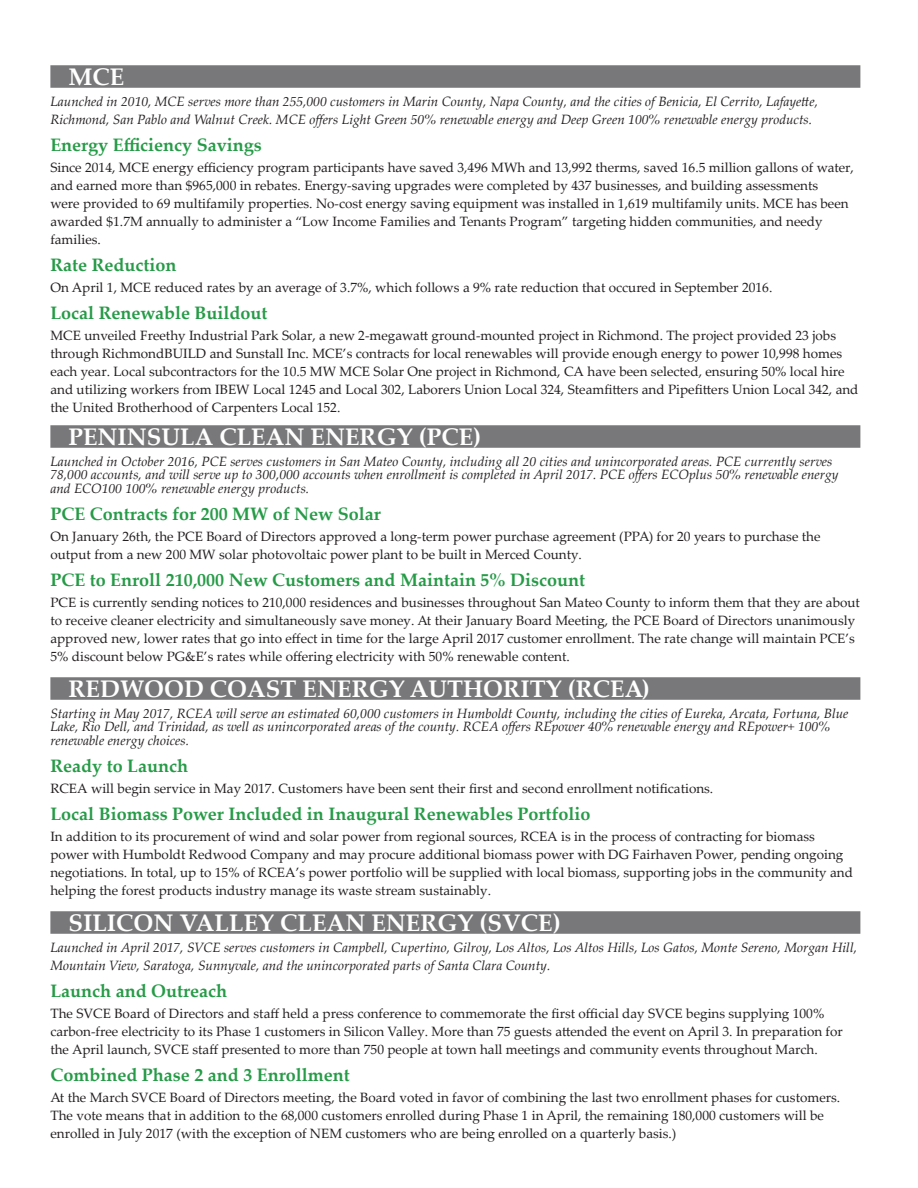
<style>
.page{position:relative;width:918px;height:1188px;background:#fff}
.page>*{position:absolute;margin:0;border:0;box-sizing:border-box;transform-origin:0 0}
.Heading_1{font:700 24px "Palatino Linotype";color:#fff}
.H1a{font:700 18px "Palatino Linotype";color:#269b47}
.Copy{font:13.5px/18px "Palatino Linotype";color:#231f20}
.Heading_1-2{font:italic 13.5px/13.5px "Palatino Linotype";color:#231f20}
.H1a-2{font:13.5px/18px "Palatino Linotype";color:#231f20}
</style>
<div class="page">
<div style="left:50px;top:65px;width:810px;height:23px;background:#787779"></div>
<div style="left:50px;top:425px;width:810px;height:23px;background:#787779"></div>
<div style="left:50px;top:677px;width:810px;height:23px;background:#787779"></div>
<div style="left:50px;top:911px;width:810px;height:23px;background:#787779"></div>
<p class="Heading_1" style="left:68px;top:60px;width:57px">MCE</p>
<p class="Heading_1-2" style="left:50px;top:92px;width:769px;line-height:18px">Launched in 2010, MCE serves more than 255,000 customers in Marin County, Napa County, and the cities of Benicia, El Cerrito, Lafayette,<br>Richmond, San Pablo and Walnut Creek. MCE offers Light Green 50% renewable energy and Deep Green 100% renewable energy products.</p>
<p class="H1a" style="left:50px;top:132px;width:213px">Energy Efficiency Savings</p>
<p class="Copy" style="left:50px;top:158px;width:805px">Since 2014, MCE energy efficiency program participants have saved 3,496 MWh and 13,992 therms, saved 16.5 million gallons of water, and earned more than $965,000 in rebates. Energy-saving upgrades were completed by 437 businesses, and building assessments<br>were provided to 69 multifamily properties. No-cost energy saving equipment was installed in 1,619 multifamily units. MCE has been awarded $1.7M annually to administer a “Low Income Families and Tenants Program” targeting hidden communities, and needy families.</p>
<p class="H1a" style="left:50px;top:252px;width:128px">Rate Reduction</p>
<p class="Copy" style="left:50px;top:278px;width:723px">On April 1, MCE reduced rates by an average of 3.7%, which follows a 9% rate reduction that occured in September 2016.</p>
<p class="H1a" style="left:50px;top:300px;width:219px">Local Renewable Buildout</p>
<p class="H1a-2" style="left:50px;top:326px;width:810px">MCE unveiled Freethy Industrial Park Solar, a new 2-megawatt ground-mounted project in Richmond. The project provided 23 jobs through RichmondBUILD and Sunstall Inc. MCE’s contracts for local renewables will provide enough energy to power 10,998 homes each year. Local subcontractors for the 10.5 MW MCE Solar One project in Richmond, CA have been selected, ensuring 50% local hire and utilizing workers from IBEW Local 1245 and Local 302, Laborers Union Local 324, Steamfitters and Pipefitters Union Local 342, and the United Brotherhood of Carpenters Local 152.</p>
<p class="Heading_1" style="left:68px;top:420px;width:414px">PENINSULA CLEAN ENERGY (PCE)</p>
<p class="Heading_1-2" style="left:50px;top:454px;width:790px">Launched in October 2016, PCE serves customers in San Mateo County, including all 20 cities and unincorporated areas. PCE currently serves<br>78,000 accounts, and will serve up to 300,000 accounts when enrollment is completed in April 2017. PCE offers ECOplus 50% renewable energy and ECO100 100% renewable energy products.</p>
<p class="H1a" style="left:50px;top:501px;width:332px">PCE Contracts for 200 MW of New Solar</p>
<p class="Copy" style="left:50px;top:527px;width:772px">On January 26th, the PCE Board of Directors approved a long-term power purchase agreement (PPA) for 20 years to purchase the output from a new 200 MW solar photovoltaic power plant to be built in Merced County.</p>
<p class="H1a" style="left:50px;top:567px;width:536px">PCE to Enroll 210,000 New Customers and Maintain 5% Discount</p>
<p class="Copy" style="left:50px;top:593px;width:811px">PCE is currently sending notices to 210,000 residences and businesses throughout San Mateo County to inform them that they are about to receive cleaner electricity and simultaneously save money. At their January Board Meeting, the PCE Board of Directors unanimously approved new, lower rates that go into effect in time for the large April 2017 customer enrollment. The rate change will maintain PCE’s 5% discount below PG&amp;E’s rates while offering electricity with 50% renewable content.</p>
<p class="Heading_1" style="left:68px;top:672px;width:583px">REDWOOD COAST ENERGY AUTHORITY (RCEA)</p>
<p class="Heading_1-2" style="left:50px;top:706px;width:800px">Starting in May 2017, RCEA will serve an estimated 60,000 customers in Humboldt County, including the cities of Eureka, Arcata, Fortuna, Blue<br>Lake, Rio Dell, and Trinidad, as well as unincorporated areas of the county. RCEA offers REpower 40% renewable energy and REpower+ 100% renewable energy choices.</p>
<p class="H1a" style="left:50px;top:753px;width:139px">Ready to Launch</p>
<p class="Copy" style="left:50px;top:779px;width:664px">RCEA will begin service in May 2017. Customers have been sent their first and second enrollment notifications.</p>
<p class="H1a" style="left:50px;top:801px;width:542px">Local Biomass Power Included in Inaugural Renewables Portfolio</p>
<p class="Copy" style="left:50px;top:827px;width:804px">In addition to its procurement of wind and solar power from regional sources, RCEA is in the process of contracting for biomass power with Humboldt Redwood Company and may procure additional biomass power with DG Fairhaven Power, pending ongoing negotiations. In total, up to 15% of RCEA’s power portfolio will be supplied with local biomass, supporting jobs in the community and helping the forest products industry manage its waste stream sustainably.</p>
<p class="Heading_1" style="left:68px;top:906px;width:494px">SILICON VALLEY CLEAN ENERGY (SVCE)</p>
<p class="Heading_1-2" style="left:50px;top:938px;width:808px;line-height:18px">Launched in April 2017, SVCE serves customers in Campbell, Cupertino, Gilroy, Los Altos, Los Altos Hills, Los Gatos, Monte Sereno, Morgan Hill,<br>Mountain View, Saratoga, Sunnyvale, and the unincorporated parts of Santa Clara County.</p>
<p class="H1a" style="left:50px;top:978px;width:178px">Launch and Outreach</p>
<p class="Copy" style="left:50px;top:1004px;width:794px">The SVCE Board of Directors and staff held a press conference to commemorate the first official day SVCE begins supplying 100% carbon-free electricity to its Phase 1 customers in Silicon Valley. More than 75 guests attended the event on April 3. In preparation for the April launch, SVCE staff presented to more than 750 people at town hall meetings and community events throughout March.</p>
<p class="H1a" style="left:50px;top:1062px;width:301px">Combined Phase 2 and 3 Enrollment</p>
<p class="Copy" style="left:50px;top:1088px;width:791px">At the March SVCE Board of Directors meeting, the Board voted in favor of combining the last two enrollment phases for customers.<br>The vote means that in addition to the 68,000 customers enrolled during Phase 1 in April, the remaining 180,000 customers will be enrolled in July 2017 (with the exception of NEM customers who are being enrolled on a quarterly basis.)</p>
</div>
